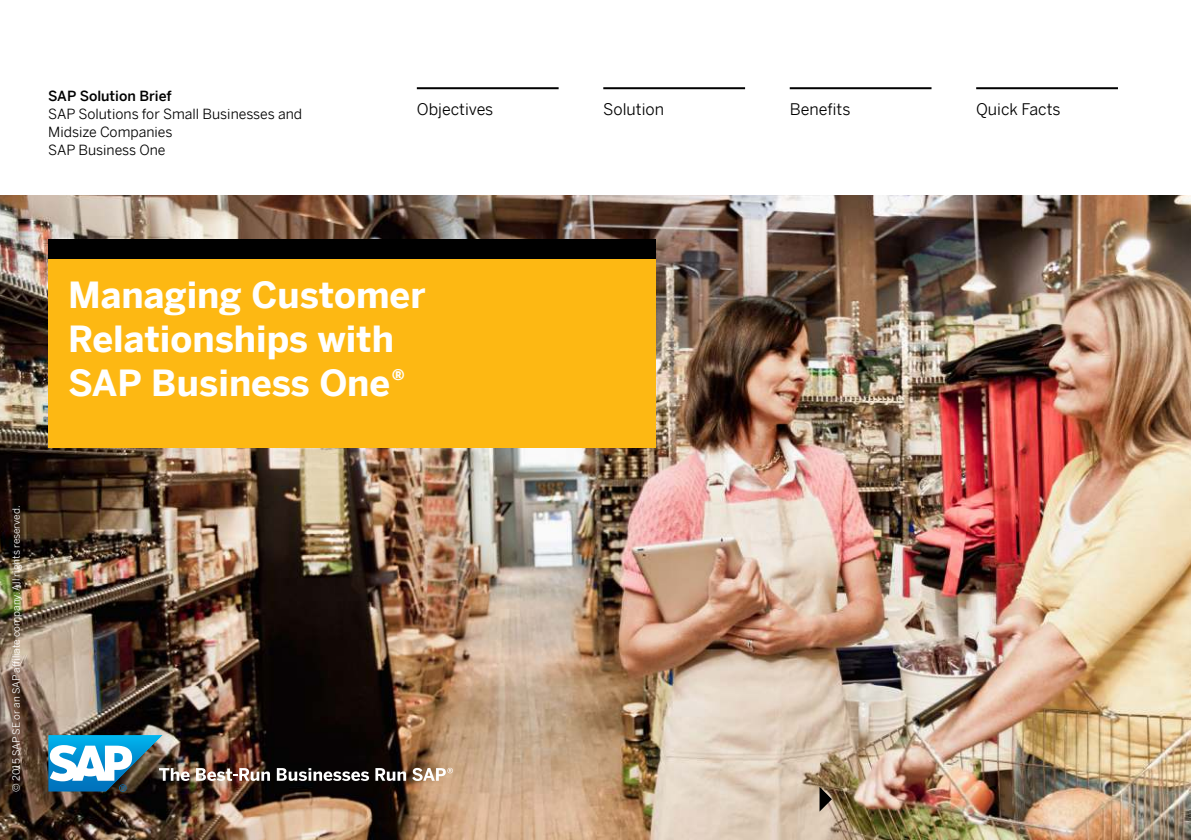
<style>
.page{position:relative;width:1191px;height:840px;background:#fff}
.page>*{position:absolute;margin:0;border:0;box-sizing:border-box;transform-origin:0 0}
.t1{font:700 36px/44px "Benton Sans";color:#fff}
.t2{font:16px "Benton Sans";color:#000}
.t3{font:14px/18px "Benton Sans";color:#000}
.t4{font:500 14px "Benton Sans";color:#000}
.t5{font:10px "Benton Sans";color:#fff}
</style>
<div class="page">
<img style="left:0;top:195px;width:1191px;height:644px">
<div style="left:48px;top:258px;width:607px;height:189px;background:#fdb813"></div>
<div style="left:48px;top:238px;width:607px;height:20px;background:#000"></div>
<hr style="left:789px;top:87px;width:142px;height:2px;background:#000">
<hr style="left:603px;top:87px;width:142px;height:2px;background:#000">
<hr style="left:417px;top:87px;width:141px;height:2px;background:#000">
<hr style="left:976px;top:87px;width:142px;height:2px;background:#000">
<img style="left:48px;top:734px;width:115px;height:57px">
<svg style="left:50px;top:744px;width:82px;height:47px"></svg>
<svg style="left:159px;top:767px;width:31px;height:13px"></svg>
<svg style="left:196px;top:767px;width:74px;height:13px"></svg>
<svg style="left:277px;top:767px;width:92px;height:13px"></svg>
<svg style="left:375px;top:767px;width:31px;height:13px"></svg>
<svg style="left:412px;top:767px;width:41px;height:13px"></svg>
<svg style="left:819px;top:786px;width:13px;height:25px"></svg>
<p class="t4" style="left:48px;top:91px;width:125px">SAP Solution Brief</p>
<p class="t3" style="left:48px;top:106px;width:255px">SAP Solutions for Small Businesses and<br>Midsize Companies<br>SAP Business One</p>
<p class="t2" style="left:417px;top:103px;width:78px">Objectives</p>
<p class="t2" style="left:603px;top:103px;width:62px">Solution</p>
<p class="t2" style="left:789px;top:95px;width:62px">Benefits</p>
<p class="t2" style="left:976px;top:103px;width:86px">Quick Facts</p>
<p class="t5" style="left:8px;top:791px;width:287px;rotate:-90deg">© 2015 SAP SE or an SAP affiliate company. All rights reserved.</p>
<h1 class="t1" style="left:68px;top:276px;width:359px">Managing Customer<br>Relationships with<br>SAP Business One®</h1>
</div>
